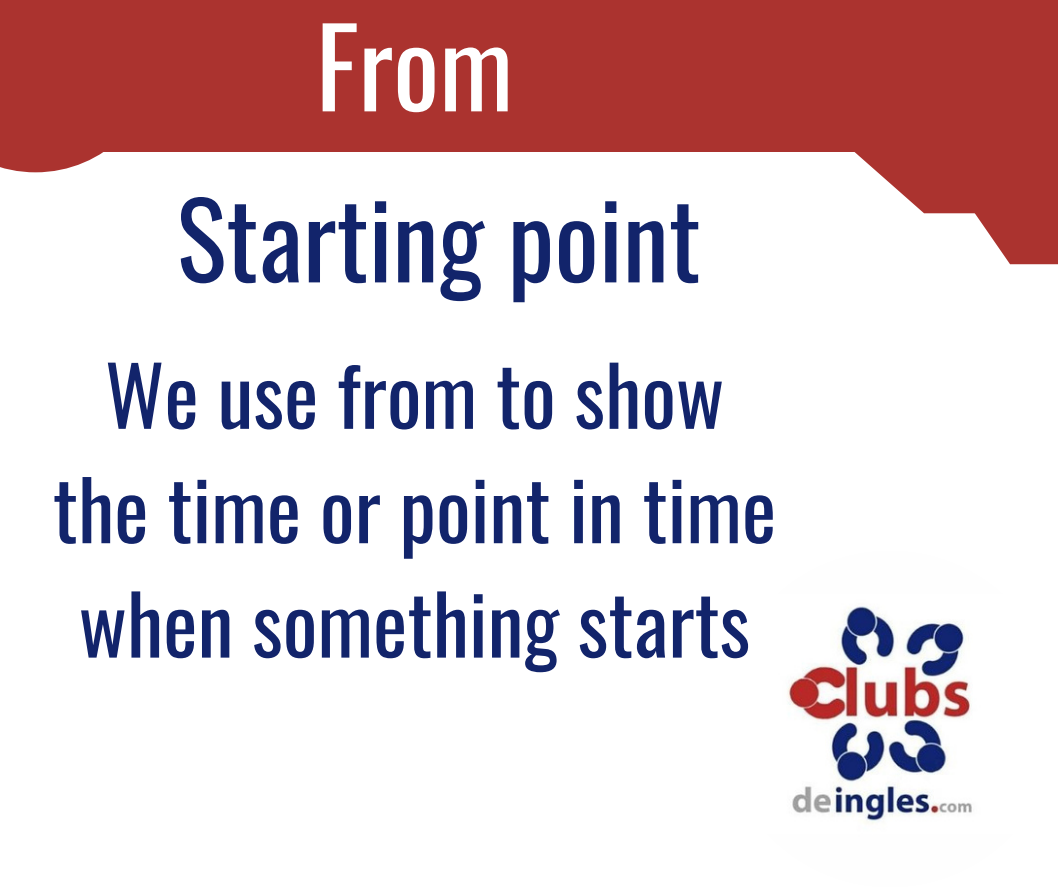
<style>
.page{position:relative;width:1058px;height:887px;background:#fff}
.page>*{position:absolute;margin:0;border:0;box-sizing:border-box;transform-origin:0 0}
.t1{font:108.6px "Oswald";color:#fff}
.t2{font:104.55px "Oswald";color:#12246b}
.t3{font:81.75px/114.3px "Oswald";color:#12246b;text-align:center}
</style>
<div class="page">
<img style="left:722px;top:551px;width:336px;height:335px;border-radius:50%">
<div style="left:89px;top:49px;width:969px;height:102px;background:#ab332f"></div>
<svg style="left:866px;top:162px;width:192px;height:102px"></svg>
<div style="left:134px;top:0;width:924px;height:100px;background:#ab332f"></div>
<svg style="left:783px;top:151px;width:123px;height:11px"></svg>
<div style="left:906px;top:151px;width:152px;height:62px;background:#ab332f"></div>
<div style="left:0;top:0;width:159px;height:172px;background:#ab332f"></div>
<h1 class="t1" style="left:316px;top:-18px;width:199px">From</h1>
<p class="t2" style="left:177px;top:158px;width:525px">Starting point</p>
<p class="t3" style="left:53px;top:334px;width:725px">We use from to show the time or point in time when something starts</p>
</div>
